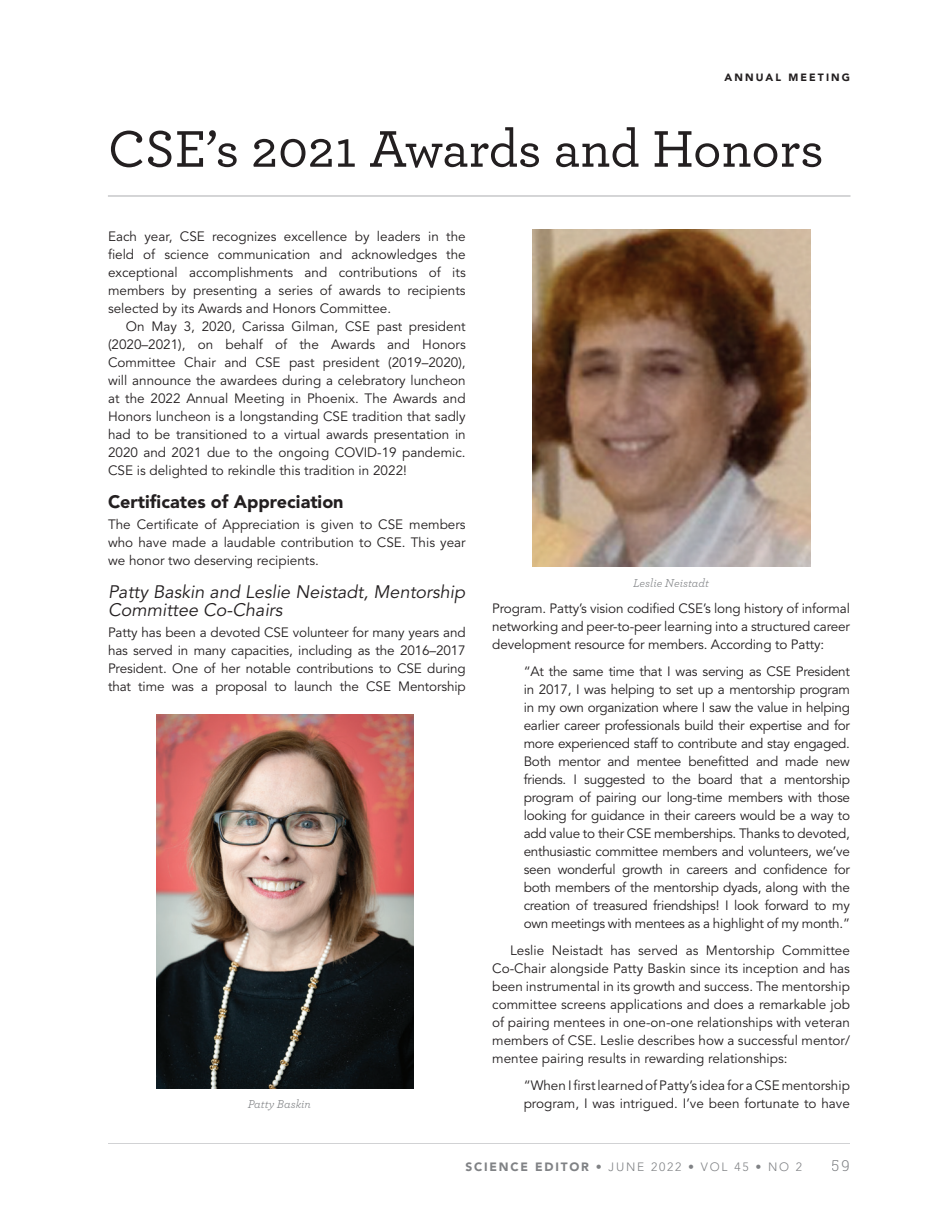
<style>
.page{position:relative;width:945px;height:1215px;background:#fff}
.page>*{position:absolute;margin:0;border:0;box-sizing:border-box;transform-origin:0 0}
.t1{font:500 54px "Archer";letter-spacing:-.005em;color:#231f20}
.t2{font:italic 18px/18px "Avenir LT Std";color:#231f20}
.t3{font:900 18px "Avenir LT Std";color:#231f20}
.t4{font:300 15px "Roboto Slab";color:#808285}
.t5{font:13.5px/18px "Avenir LT Std";color:#231f20;text-align:justify}
.t6{font:300 12px "Avenir LT Std";letter-spacing:.15em;color:#808285}
.t7{font:italic 12px "Archer";color:#808285}
.t8{font:900 10.5px "Avenir LT Std";letter-spacing:.2em;color:#231f20}
.s1{font-weight:900}
</style>
<div class="page">
<hr style="left:108px;top:1143px;width:742px;height:1px;background:#d1d2d4">
<hr style="left:108px;top:195px;width:742px;height:2px;background:#c7c8ca">
<img style="left:157px;top:714px;width:256px;height:374px">
<img style="left:532px;top:230px;width:278px;height:336px">
<p class="t8" style="left:725px;top:71px;width:127px">ANNUAL MEETING</p>
<h1 class="t1" style="left:108px;top:110px;width:717px">CSE’s 2021 Awards and Honors</h1>
<p class="t5" style="left:108px;top:228px;width:359px">Each year, CSE recognizes excellence by leaders in the field of science communication and acknowledges the exceptional accomplishments and contributions of its members by presenting a series of awards to recipients selected by its Awards and Honors Committee.</p>
<p class="t5" style="left:108px;top:318px;width:359px;text-indent:18px">On May 3, 2020, Carissa Gilman, CSE past president (2020–2021), on behalf of the Awards and Honors Committee Chair and CSE past president (2019–2020), will announce the awardees during a celebratory luncheon at the 2022 Annual Meeting in Phoenix. The Awards and Honors luncheon is a longstanding CSE tradition that sadly had to be transitioned to a virtual awards presentation in 2020 and 2021 due to the ongoing COVID-19 pandemic.<br>CSE is delighted to rekindle this tradition in 2022!</p>
<h2 class="t3" style="left:108px;top:491px;width:237px">Certificates of Appreciation</h2>
<p class="t5" style="left:108px;top:516px;width:359px">The Certificate of Appreciation is given to CSE members who have made a laudable contribution to CSE. This year we honor two deserving recipients.</p>
<h2 class="t2" style="left:108px;top:584px;width:359px">Patty Baskin and Leslie Neistadt, Mentorship<br>Committee Co-Chairs</h2>
<p class="t5" style="left:108px;top:624px;width:359px">Patty has been a devoted CSE volunteer for many years and has served in many capacities, including as the 2016–2017<br>President. One of her notable contributions to CSE during that time was a proposal to launch the CSE Mentorship</p>
<p class="t7" style="left:248px;top:1095px;width:65px">Patty Baskin</p>
<p class="t7" style="left:633px;top:574px;width:77px">Leslie Neistadt</p>
<p class="t5" style="left:492px;top:600px;width:359px">Program. Patty’s vision codified CSE’s long history of informal networking and peer-to-peer learning into a structured career development resource for members. According to Patty:</p>
<p class="t5" style="left:524px;top:663px;width:328px">“At the same time that I was serving as CSE President in 2017, I was helping to set up a mentorship program in my own organization where I saw the value in helping earlier career professionals build their expertise and for more experienced staff to contribute and stay engaged.<br>Both mentor and mentee benefitted and made new friends. I suggested to the board that a mentorship program of pairing our long-time members with those looking for guidance in their careers would be a way to add value to their CSE memberships. Thanks to devoted, enthusiastic committee members and volunteers, we’ve seen wonderful growth in careers and confidence for both members of the mentorship dyads, along with the creation of treasured friendships! I look forward to my own meetings with mentees as a highlight of my month.”</p>
<p class="t5" style="left:492px;top:942px;width:359px;text-indent:18px">Leslie Neistadt has served as Mentorship Committee Co-Chair alongside Patty Baskin since its inception and has been instrumental in its growth and success. The mentorship committee screens applications and does a remarkable job of pairing mentees in one-on-one relationships with veteran members of CSE. Leslie describes how a successful mentor/ mentee pairing results in rewarding relationships:</p>
<p class="t5" style="left:524px;top:1077px;width:328px">“When I first learned of Patty’s idea for a CSE mentorship program, I was intrigued. I’ve been fortunate to have</p>
<p class="t6" style="left:466px;top:1160px;width:338px"><span class="s1">SCIENCE EDITOR</span> • JUNE 2022 • VOL 45 • NO 2</p>
<p class="t4" style="left:832px;top:1155px;width:20px">59</p>
</div>
